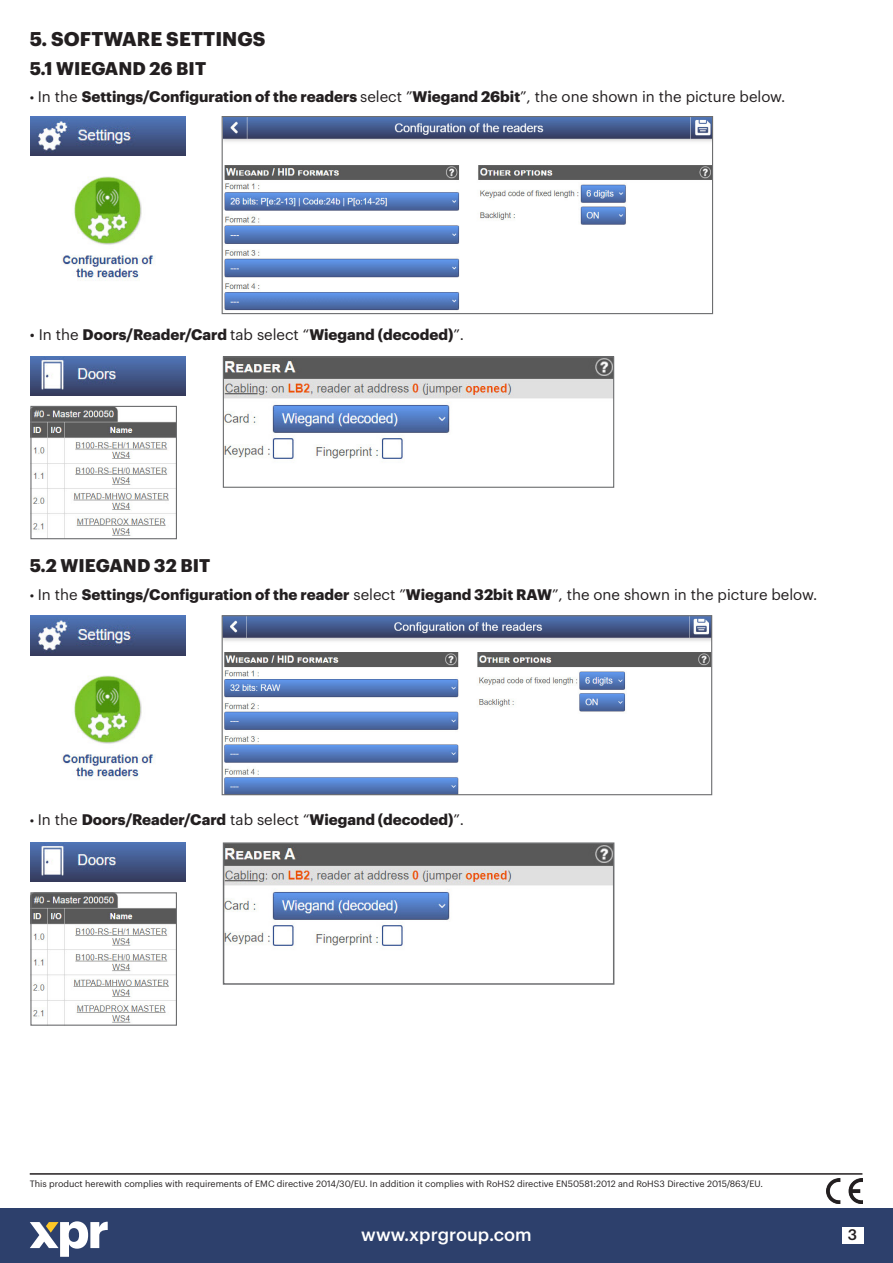
<style>
.page{position:relative;width:893px;height:1263px;background:#fff}
.page>*{position:absolute;margin:0;border:0;box-sizing:border-box;transform-origin:0 0}
.megunaslov{font:700 19.5px "Graphik";letter-spacing:.005em;color:#231f20}
.megunaslov-2{font:700 18px "Graphik";letter-spacing:.005em;color:#231f20}
.t1{font:500 18px "Graphik";color:#fff}
._12medjunaslov{font:700 15px "Graphik";color:#231f20}
.t2{font:500 15px "Graphik";color:#231f20}
.body{font:9px "Graphik";color:#231f20}
.s1{font-weight:400;font-size:13.5px}
.s2{font-weight:400}
</style>
<div class="page">
<div style="left:0;top:1209px;width:893px;height:54px;background:#2d406c"></div>
<div style="left:842px;top:1228px;width:21px;height:16px;background:#fff"></div>
<svg style="left:30px;top:1221px;width:78px;height:36px"></svg>
<img style="left:224px;top:118px;width:487px;height:193px">
<div style="left:222px;top:116px;width:491px;height:198px;border:1px solid #6d6e70"></div>
<img style="left:31px;top:116px;width:154px;height:40px">
<img style="left:62px;top:176px;width:93px;height:105px">
<img style="left:224px;top:617px;width:486px;height:176px">
<div style="left:222px;top:615px;width:490px;height:180px;border:1px solid #6d6e70"></div>
<img style="left:31px;top:615px;width:154px;height:40px">
<img style="left:62px;top:675px;width:93px;height:105px">
<img style="left:225px;top:358px;width:387px;height:101px">
<div style="left:223px;top:356px;width:391px;height:132px;border:1px solid #6d6e70"></div>
<img style="left:226px;top:845px;width:385px;height:101px">
<div style="left:223px;top:842px;width:391px;height:143px;border:2px solid #6d6e70"></div>
<img style="left:31px;top:356px;width:154px;height:39px">
<img style="left:31px;top:842px;width:154px;height:39px">
<img style="left:32px;top:408px;width:143px;height:129px">
<div style="left:30px;top:406px;width:147px;height:133px;border:1px solid #6d6e70"></div>
<img style="left:32px;top:894px;width:143px;height:130px">
<div style="left:30px;top:892px;width:147px;height:134px;border:1px solid #6d6e70"></div>
<img style="left:826px;top:1178px;width:36px;height:26px">
<hr style="left:30px;top:1173px;width:832px;height:2px;background:#231f20">
<p class="megunaslov" style="left:30px;top:24px;width:237px">5. SOFTWARE SETTINGS</p>
<p class="megunaslov-2" style="left:30px;top:54px;width:178px">5.1 WIEGAND 26 BIT</p>
<p class="_12medjunaslov" style="left:30px;top:85px;width:757px"><span class="s1">•</span> <span class="s2">In the</span> Settings/Configuration of the readers <span class="s2">select ”</span>Wiegand 26bit<span class="s2">”, the one shown in the picture below.</span></p>
<p class="_12medjunaslov" style="left:30px;top:323px;width:436px"><span class="s2">• In the</span> Doors/Reader/Card <span class="s2">tab select “</span>Wiegand (decoded)<span class="s2">”.</span></p>
<p class="megunaslov-2" style="left:30px;top:552px;width:182px">5.2 WIEGAND 32 BIT</p>
<p class="_12medjunaslov" style="left:30px;top:583px;width:789px"><span class="s1">•</span> <span class="s2">In the</span> Settings/Configuration of the reader <span class="s2">select ”</span>Wiegand 32bit RAW<span class="s2">”, the one shown in the picture below.</span></p>
<p class="_12medjunaslov" style="left:30px;top:808px;width:436px"><span class="s1">•</span> <span class="s2">In the</span> Doors/Reader/Card <span class="s2">tab select “</span>Wiegand (decoded)<span class="s2">”.</span></p>
<p class="body" style="left:30px;top:1177px;width:735px">This product herewith complies with requirements of EMC directive 2014/30/EU. In addition it complies with RoHS2 directive EN50581:2012 and RoHS3 Directive 2015/863/EU.</p>
<p class="t1" style="left:361px;top:1221px;width:172px">www.xprgroup.com</p>
<p class="t2" style="left:848px;top:1223px;width:11px">3</p>
</div>
